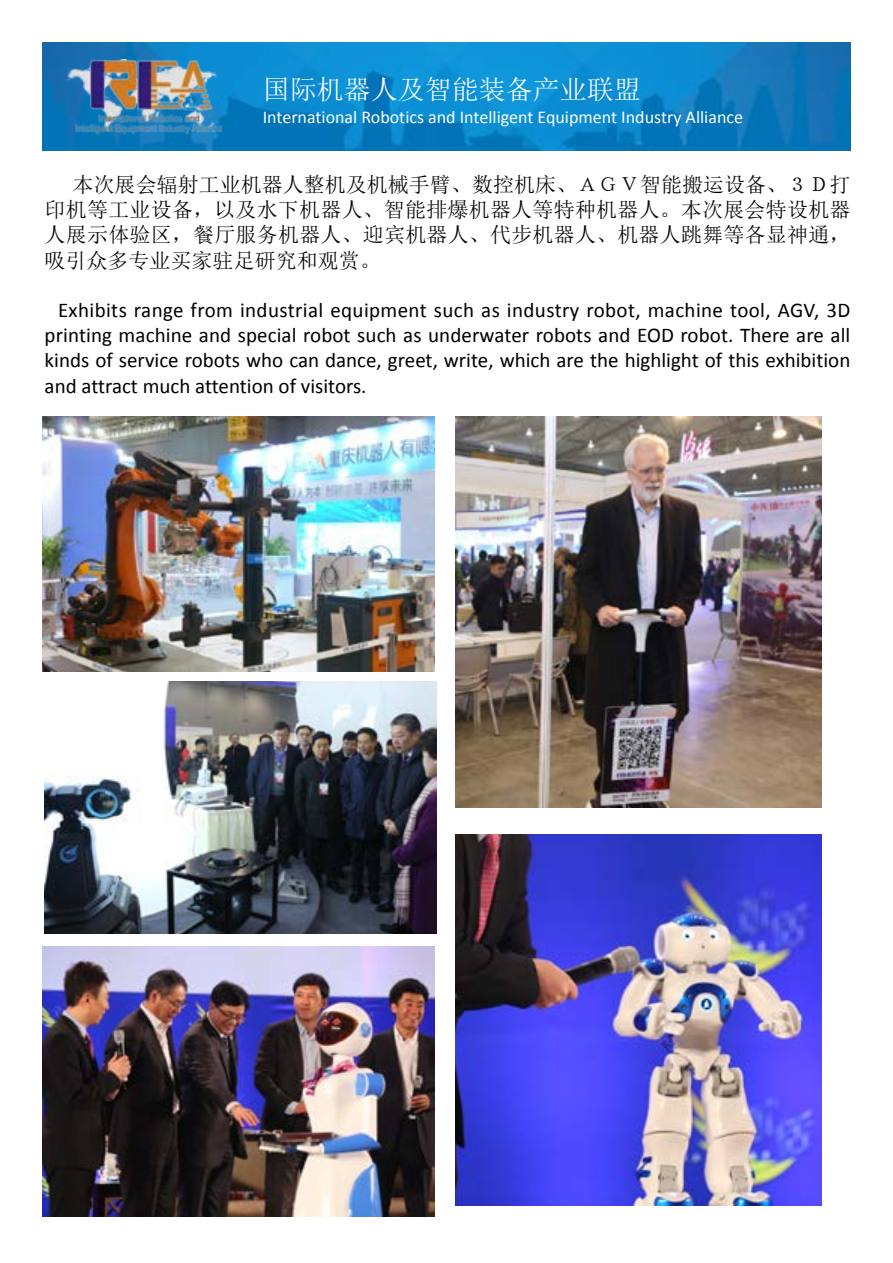
<style>
.page{position:relative;width:893px;height:1263px;background:#fff}
.page>*{position:absolute;margin:0;border:0;box-sizing:border-box;transform-origin:0 0}
.t1{font:27px "Sim Sun";color:#fff}
.t2{font:21px/25.2px "Calibri";color:#000;text-align:justify}
.t3{font:21px/25.2px "Sim Sun";letter-spacing:.01em;color:#000;text-align:justify}
.t4{font:18px "Calibri";color:#fff}
</style>
<div class="page">
<img style="left:43px;top:43px;width:807px;height:108px">
<img style="left:66px;top:60px;width:155px;height:77px">
<img style="left:43px;top:417px;width:392px;height:254px">
<img style="left:455px;top:417px;width:367px;height:390px">
<img style="left:45px;top:682px;width:392px;height:251px">
<img style="left:455px;top:834px;width:367px;height:372px">
<img style="left:43px;top:946px;width:392px;height:270px">
<p class="t1" style="left:263px;top:75px;width:380px">国际机器人及智能装备产业联盟</p>
<p class="t4" style="left:263px;top:105px;width:482px">International Robotics and Intelligent Equipment Industry Alliance</p>
<p class="t3" style="left:45px;top:172px;width:807px;text-indent:28px">本次展会辐射工业机器人整机及机械手臂、数控机床、ＡＧＶ智能搬运设备、３Ｄ打印机等工业设备，以及水下机器人、智能排爆机器人等特种机器人。本次展会特设机器人展示体验区，餐厅服务机器人、迎宾机器人、代步机器人、机器人跳舞等各显神通，吸引众多专业买家驻足研究和观赏。</p>
<p class="t2" style="left:45px;top:298px;width:807px;text-indent:13px">Exhibits range from industrial equipment such as industry robot, machine tool, AGV, 3D printing machine and special robot such as underwater robots and EOD robot. There are all kinds of service robots who can dance, greet, write, which are the highlight of this exhibition and attract much attention of visitors.</p>
</div>
